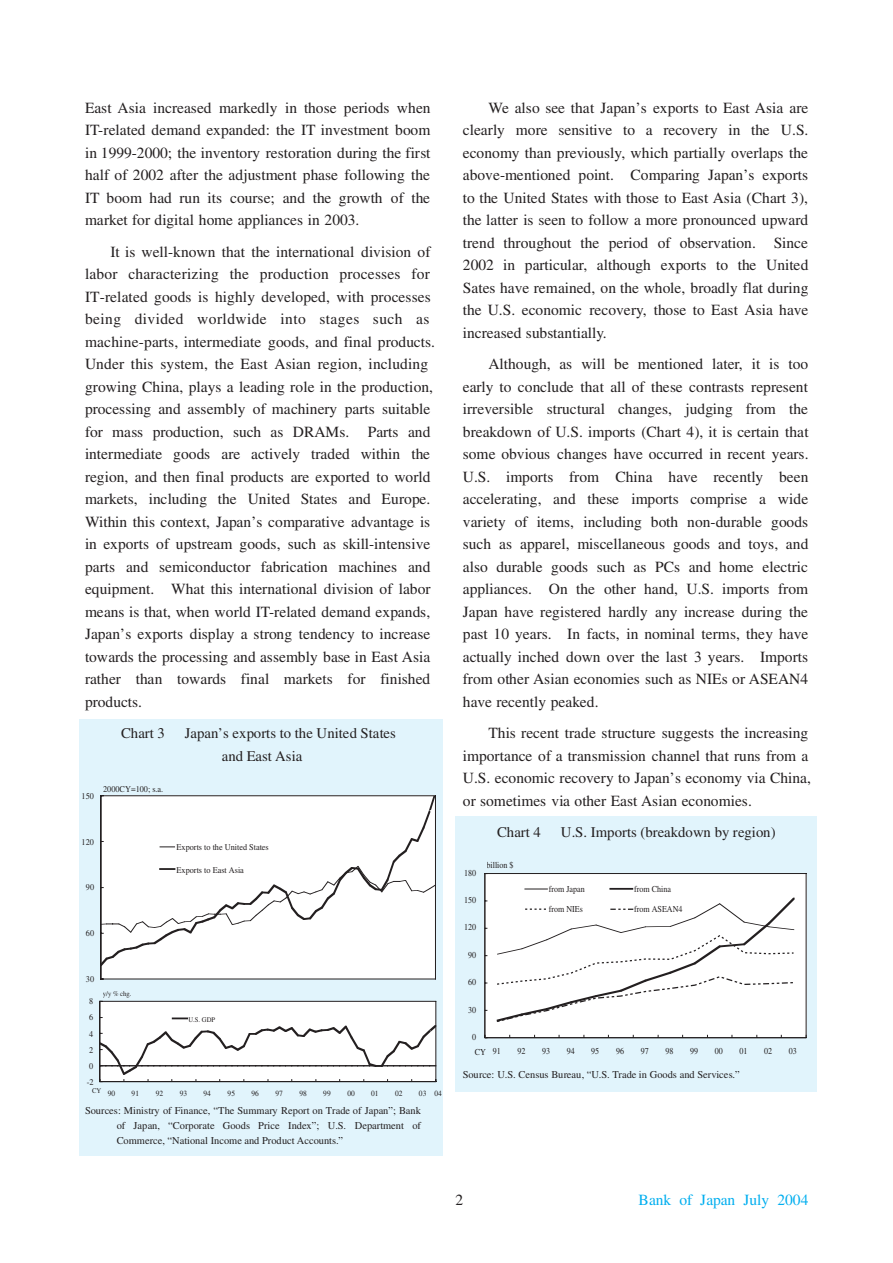
<style>
.page{position:relative;width:893px;height:1263px;background:#fff}
.page>*{position:absolute;margin:0;border:0;box-sizing:border-box;transform-origin:0 0}
.t1{font:15.45px/22.5px "Times";color:#231f20;text-align:justify}
.t2{font:15.45px "Times";color:#00aeef}
.t3{font:14.7px/22.6px "Times";letter-spacing:-.005em;color:#231f20}
.t4{font:10.5px/15px "Times";letter-spacing:.005em;color:#231f20;text-align:justify}
.t5{font:9px "Times";color:#231f20;scale:.89 1}
.t6{font:8.85px "Times";color:#231f20;scale:.94 1}
.t7{font:7.95px "Times";color:#231f20;scale:.94 1}
.t8{font:7.05px "Times";color:#231f20;scale:.94 1}
</style>
<div class="page">
<div style="left:79px;top:719px;width:364px;height:437px;background:#e1f4fc"></div>
<div style="left:455px;top:817px;width:361px;height:275px;background:#e1f4fc"></div>
<div style="left:101px;top:796px;width:335px;height:183px;background:#fff"></div>
<div style="left:100px;top:1001px;width:336px;height:81px;background:#fff"></div>
<div style="left:485px;top:874px;width:321px;height:164px;background:#fff"></div>
<hr style="left:435px;top:795px;width:1px;height:184px;background:#231f20">
<hr style="left:100px;top:979px;width:336px;height:1px;background:#231f20">
<hr style="left:100px;top:795px;width:1px;height:184px;background:#231f20">
<svg style="left:101px;top:795px;width:334px;height:171px"></svg>
<hr style="left:99px;top:1001px;width:337px;height:1px;background:#231f20">
<hr style="left:435px;top:1001px;width:1px;height:81px;background:#231f20">
<hr style="left:99px;top:1001px;width:1px;height:81px;background:#231f20">
<svg style="left:172px;top:1018px;width:16px;height:1px"></svg>
<hr style="left:484px;top:873px;width:322px;height:1px;background:#231f20">
<hr style="left:805px;top:873px;width:1px;height:165px;background:#231f20">
<hr style="left:484px;top:874px;width:1px;height:164px;background:#231f20">
<hr style="left:485px;top:1037px;width:321px;height:1px;background:#231f20">
<svg style="left:524px;top:889px;width:24px;height:1px"></svg>
<hr style="left:609px;top:888px;width:24px;height:2px;background:#231f20">
<svg style="left:100px;top:1025px;width:336px;height:57px"></svg>
<svg style="left:496px;top:898px;width:298px;height:124px"></svg>
<p class="t1" style="left:85px;top:98px;width:347px">East Asia increased markedly in those periods when IT-related demand expanded: the IT investment boom in 1999-2000; the inventory restoration during the first half of 2002 after the adjustment phase following the IT boom had run its course; and the growth of the market for digital home appliances in 2003.</p>
<p class="t1" style="left:85px;top:242px;width:351px;text-align:left;text-indent:26px">It is well-known that the international division of labor characterizing the production processes for IT-related goods is highly developed, with processes being divided worldwide into stages such as machine-parts, intermediate goods, and final products.<br>Under this system, the East Asian region, including growing China, plays a leading role in the production, processing and assembly of machinery parts suitable for mass production, such as DRAMs. Parts and intermediate goods are actively traded within the region, and then final products are exported to world markets, including the United States and Europe.<br>Within this context, Japan’s comparative advantage is in exports of upstream goods, such as skill-intensive parts and semiconductor fabrication machines and equipment. What this international division of labor means is that, when world IT-related demand expands, Japan’s exports display a strong tendency to increase towards the processing and assembly base in East Asia rather than towards final markets for finished products.</p>
<p class="t3" style="left:121px;top:723px;width:45px">Chart 3</p>
<p class="t3" style="left:222px;top:723px;width:175px;text-indent:-37px">Japan’s exports to the United States and East Asia</p>
<p class="t6" style="left:82px;top:793px;width:15px">150</p>
<p class="t6" style="left:103px;top:786px;width:65px">2000CY=100; s.a.</p>
<p class="t6" style="left:82px;top:839px;width:15px">120</p>
<p class="t6" style="left:86px;top:884px;width:10px">90</p>
<p class="t6" style="left:86px;top:930px;width:10px">60</p>
<p class="t6" style="left:176px;top:845px;width:100px">Exports to the United States</p>
<p class="t6" style="left:176px;top:867px;width:73px">Exports to East Asia</p>
<p class="t6" style="left:86px;top:976px;width:10px">30</p>
<p class="t6" style="left:89px;top:998px;width:6px">8</p>
<p class="t6" style="left:89px;top:1014px;width:6px">6</p>
<p class="t6" style="left:89px;top:1031px;width:6px">4</p>
<p class="t6" style="left:89px;top:1047px;width:6px">2</p>
<p class="t6" style="left:89px;top:1063px;width:6px">0</p>
<p class="t6" style="left:87px;top:1079px;width:9px">-2</p>
<p class="t8" style="left:103px;top:991px;width:32px">y/y % chg.</p>
<p class="t8" style="left:188px;top:1017px;width:30px">U.S. GDP</p>
<p class="t8" style="left:92px;top:1088px;width:11px">CY</p>
<p class="t7" style="left:108px;top:1091px;width:9px">90</p>
<p class="t7" style="left:132px;top:1091px;width:9px">91</p>
<p class="t7" style="left:156px;top:1091px;width:9px">92</p>
<p class="t7" style="left:180px;top:1091px;width:9px">93</p>
<p class="t7" style="left:203px;top:1091px;width:9px">94</p>
<p class="t7" style="left:228px;top:1091px;width:9px">95</p>
<p class="t7" style="left:251px;top:1091px;width:9px">96</p>
<p class="t7" style="left:275px;top:1091px;width:9px">97</p>
<p class="t7" style="left:299px;top:1091px;width:9px">98</p>
<p class="t7" style="left:323px;top:1091px;width:9px">99</p>
<p class="t7" style="left:347px;top:1091px;width:9px">00</p>
<p class="t7" style="left:371px;top:1091px;width:9px">01</p>
<p class="t7" style="left:395px;top:1091px;width:9px">02</p>
<p class="t7" style="left:419px;top:1091px;width:9px">03</p>
<p class="t4" style="left:117px;top:1104px;width:306px;text-indent:-32px">Sources: Ministry of Finance, “The Summary Report on Trade of Japan”; Bank of Japan, “Corporate Goods Price Index”; U.S. Department of Commerce, “National Income and Product Accounts.”</p>
<p class="t7" style="left:434px;top:1091px;width:9px">04</p>
<p class="t1" style="left:463px;top:98px;width:347px;text-indent:26px">We also see that Japan’s exports to East Asia are clearly more sensitive to a recovery in the U.S. economy than previously, which partially overlaps the above-mentioned point. Comparing Japan’s exports to the United States with those to East Asia (Chart 3), the latter is seen to follow a more pronounced upward trend throughout the period of observation. Since 2002 in particular, although exports to the United Sates have remained, on the whole, broadly flat during the U.S. economic recovery, those to East Asia have increased substantially.</p>
<p class="t1" style="left:463px;top:354px;width:347px;text-indent:26px">Although, as will be mentioned later, it is too early to conclude that all of these contrasts represent irreversible structural changes, judging from the breakdown of U.S. imports (Chart 4), it is certain that some obvious changes have occurred in recent years.<br>U.S. imports from China have recently been accelerating, and these imports comprise a wide variety of items, including both non-durable goods such as apparel, miscellaneous goods and toys, and also durable goods such as PCs and home electric appliances. On the other hand, U.S. imports from Japan have registered hardly any increase during the past 10 years. In facts, in nominal terms, they have actually inched down over the last 3 years. Imports from other Asian economies such as NIEs or ASEAN4 have recently peaked.</p>
<p class="t1" style="left:463px;top:723px;width:349px;text-align:left;text-indent:26px">This recent trade structure suggests the increasing importance of a transmission channel that runs from a U.S. economic recovery to Japan’s economy via China, or sometimes via other East Asian economies.</p>
<p class="t3" style="left:497px;top:822px;width:45px">Chart 4</p>
<p class="t3" style="left:561px;top:822px;width:216px">U.S. Imports (breakdown by region)</p>
<p class="t5" style="left:464px;top:870px;width:15px">180</p>
<p class="t5" style="left:464px;top:897px;width:15px">150</p>
<p class="t5" style="left:464px;top:924px;width:15px">120</p>
<p class="t5" style="left:468px;top:952px;width:11px">90</p>
<p class="t5" style="left:468px;top:979px;width:11px">60</p>
<p class="t5" style="left:468px;top:1007px;width:11px">30</p>
<p class="t5" style="left:472px;top:1034px;width:6px">0</p>
<p class="t5" style="left:486px;top:862px;width:32px">billion $</p>
<p class="t5" style="left:549px;top:886px;width:42px">from Japan</p>
<p class="t5" style="left:634px;top:886px;width:43px">from China</p>
<p class="t5" style="left:549px;top:906px;width:40px">from NIEs</p>
<p class="t5" style="left:634px;top:906px;width:56px">from ASEAN4</p>
<p class="t5" style="left:492px;top:1048px;width:11px">91</p>
<p class="t5" style="left:517px;top:1048px;width:11px">92</p>
<p class="t5" style="left:542px;top:1048px;width:11px">93</p>
<p class="t5" style="left:567px;top:1048px;width:11px">94</p>
<p class="t5" style="left:591px;top:1048px;width:11px">95</p>
<p class="t5" style="left:616px;top:1048px;width:11px">96</p>
<p class="t5" style="left:641px;top:1048px;width:11px">97</p>
<p class="t5" style="left:665px;top:1048px;width:11px">98</p>
<p class="t5" style="left:690px;top:1048px;width:11px">99</p>
<p class="t5" style="left:714px;top:1048px;width:11px">00</p>
<p class="t5" style="left:739px;top:1048px;width:11px">01</p>
<p class="t5" style="left:764px;top:1048px;width:11px">02</p>
<p class="t5" style="left:788px;top:1048px;width:11px">03</p>
<p class="t5" style="left:474px;top:1049px;width:14px">CY</p>
<p class="t4" style="left:463px;top:1068px;width:278px">Source: U.S. Census Bureau, “U.S. Trade in Goods and Services.”</p>
<p class="t1" style="left:455px;top:1190px;width:9px">2</p>
<p class="t2" style="left:638px;top:1195px;width:171px">Bank of Japan July 2004</p>
</div>
